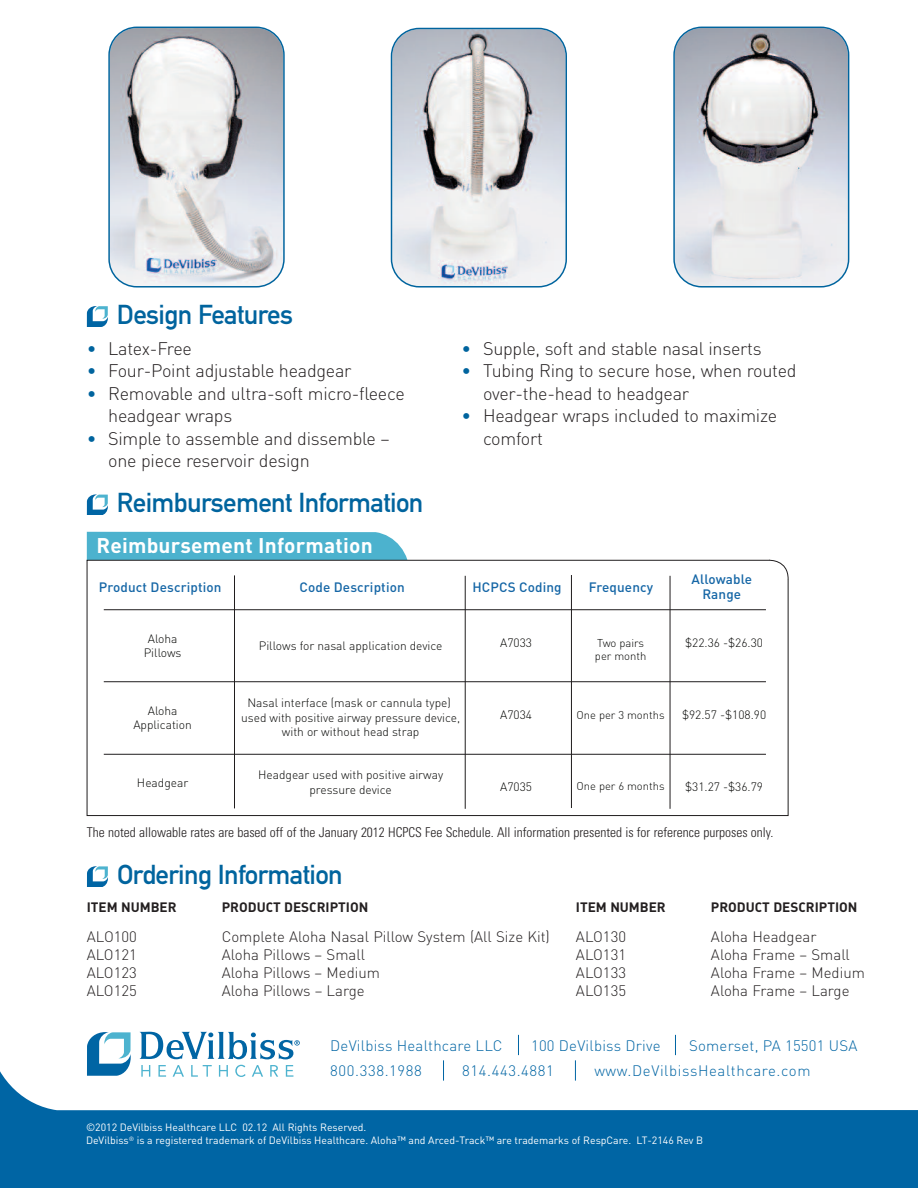
<style>
.page{position:relative;width:918px;height:1188px;background:#fff}
.page>*{position:absolute;margin:0;border:0;box-sizing:border-box;transform-origin:0 0}
.t1{font:27px "DIN Mittelschrift";letter-spacing:-.025em;color:#00649e}
.t2{font:700 21px "DIN";letter-spacing:.01em;color:#fff}
.t3{font:300 18px/22.5px "DIN";letter-spacing:-.015em;color:#231f20}
.t4{font:300 15px "DIN";color:#231f20}
.t5{font:300 15px "DIN";letter-spacing:.015em;color:#0065a4}
.t6{font:300 15px "DIN";letter-spacing:.04em;color:#0065a4}
.t7{font:300 condensed 13.5px "Univers";color:#231f20}
.t8{font:500 13.5px/15px "DIN";letter-spacing:.01em;color:#1566a6;text-align:center}
.t9{font:700 13.5px "DIN";color:#231f20}
.t10{font:300 12px/14.4px "DIN";color:#040503;text-align:center}
.t11{font:300 11.25px/13.5px "DIN";color:#040503}
.t12{font:10.5px/13.5px "DIN";color:#fff}
.s1{color:#00649e}
</style>
<div class="page">
<svg style="left:0;top:1031px;width:918px;height:157px;fill:#0065a4"></svg>
<svg style="left:518px;top:1035px;width:1px;height:20px"></svg>
<svg style="left:675px;top:1035px;width:1px;height:20px"></svg>
<svg style="left:575px;top:1060px;width:1px;height:21px"></svg>
<svg style="left:443px;top:1060px;width:1px;height:21px"></svg>
<svg style="left:87px;top:1032px;width:44px;height:44px"></svg>
<svg style="left:141px;top:1065px;width:9px;height:12px"></svg>
<svg style="left:158px;top:1065px;width:8px;height:12px"></svg>
<svg style="left:173px;top:1065px;width:11px;height:12px"></svg>
<svg style="left:191px;top:1065px;width:21px;height:12px"></svg>
<svg style="left:219px;top:1065px;width:9px;height:12px"></svg>
<svg style="left:235px;top:1065px;width:11px;height:12px"></svg>
<svg style="left:252px;top:1065px;width:11px;height:12px"></svg>
<svg style="left:270px;top:1065px;width:8px;height:12px"></svg>
<svg style="left:286px;top:1065px;width:7px;height:12px"></svg>
<svg style="left:140px;top:1032px;width:160px;height:27px"></svg>
<svg style="left:87px;top:866px;width:21px;height:21px"></svg>
<svg style="left:87px;top:306px;width:21px;height:20px"></svg>
<svg style="left:87px;top:494px;width:21px;height:21px"></svg>
<svg style="left:87px;top:532px;width:323px;height:28px;background:#52b3ce"></svg>
<div style="left:87px;top:560px;width:701px;height:256px;border:1px solid #201d1e"></div>
<hr style="left:234px;top:575px;width:1px;height:233px;background:#201d1e">
<svg style="left:769px;top:560px;width:20px;height:20px"></svg>
<hr style="left:465px;top:576px;width:1px;height:233px;background:#201d1e">
<hr style="left:571px;top:575px;width:1px;height:233px;background:#201d1e">
<hr style="left:670px;top:576px;width:1px;height:233px;background:#201d1e">
<hr style="left:104px;top:681px;width:662px;height:1px;background:#201d1e">
<hr style="left:104px;top:754px;width:662px;height:1px;background:#201d1e">
<hr style="left:104px;top:609px;width:662px;height:1px;background:#201d1e">
<svg style="left:108px;top:27px;width:177px;height:261px"></svg>
<svg style="left:391px;top:28px;width:176px;height:260px"></svg>
<svg style="left:673px;top:27px;width:176px;height:261px;background:#c6cbd2"></svg>
<h1 class="t1" style="left:117px;top:305px;width:177px">Design Features</h1>
<p class="t3" style="left:87px;top:336px;width:107px"><span class="s1">•</span> Latex-Free</p>
<p class="t3" style="left:87px;top:359px;width:266px"><span class="s1">•</span> Four-Point adjustable headgear</p>
<p class="t3" style="left:108px;top:381px;width:298px;text-indent:-21px"><span class="s1">•</span> Removable and ultra-soft micro-fleece headgear wraps</p>
<p class="t3" style="left:108px;top:426px;width:283px;text-indent:-21px"><span class="s1">•</span> Simple to assemble and dissemble – one piece reservoir design</p>
<p class="t3" style="left:462px;top:336px;width:302px"><span class="s1">•</span> Supple, soft and stable nasal inserts</p>
<p class="t3" style="left:483px;top:359px;width:315px;text-indent:-21px"><span class="s1">•</span> Tubing Ring to secure hose, when routed over-the-head to headgear</p>
<p class="t3" style="left:483px;top:404px;width:296px;text-indent:-21px"><span class="s1">•</span> Headgear wraps included to maximize comfort</p>
<h1 class="t1" style="left:117px;top:493px;width:308px">Reimbursement Information</h1>
<p class="t2" style="left:96px;top:533px;width:278px">Reimbursement Information</p>
<p class="t8" style="left:99px;top:579px;width:124px">Product Description</p>
<p class="t8" style="left:299px;top:579px;width:107px">Code Description</p>
<p class="t8" style="left:472px;top:579px;width:91px">HCPCS Coding</p>
<p class="t8" style="left:589px;top:579px;width:66px">Frequency</p>
<p class="t8" style="left:692px;top:571px;width:62px">Allowable<br>Range</p>
<p class="t10" style="left:144px;top:631px;width:39px">Aloha<br>Pillows</p>
<p class="t10" style="left:685px;top:635px;width:79px">$22.36 -$26.30</p>
<p class="t10" style="left:500px;top:635px;width:33px">A7033</p>
<p class="t11" style="left:595px;top:635px;width:53px">Two pairs per month</p>
<p class="t10" style="left:259px;top:638px;width:185px">Pillows for nasal application device</p>
<p class="t10" style="left:133px;top:703px;width:60px">Aloha<br>Application</p>
<p class="t10" style="left:137px;top:775px;width:53px">Headgear</p>
<p class="t10" style="left:241px;top:695px;width:221px">Nasal interface (mask or cannula type) used with positive airway pressure device, with or without head strap</p>
<p class="t10" style="left:258px;top:767px;width:187px">Headgear used with positive airway pressure device</p>
<p class="t10" style="left:500px;top:707px;width:33px">A7034</p>
<p class="t10" style="left:500px;top:779px;width:33px">A7035</p>
<p class="t11" style="left:577px;top:708px;width:90px">One per 3 months</p>
<p class="t10" style="left:682px;top:707px;width:86px">$92.57 -$108.90</p>
<p class="t11" style="left:577px;top:779px;width:90px">One per 6 months</p>
<p class="t10" style="left:685px;top:779px;width:79px">$31.27 -$36.79</p>
<p class="t7" style="left:87px;top:827px;width:688px">The noted allowable rates are based off of the January 2012 HCPCS Fee Schedule. All information presented is for reference purposes only.</p>
<h1 class="t1" style="left:117px;top:865px;width:227px">Ordering Information</h1>
<p class="t9" style="left:87px;top:899px;width:91px">ITEM NUMBER</p>
<p class="t9" style="left:222px;top:899px;width:148px">PRODUCT DESCRIPTION</p>
<p class="t4" style="left:87px;top:928px;width:52px">ALO100</p>
<p class="t4" style="left:222px;top:928px;width:330px">Complete Aloha Nasal Pillow System (All Size Kit)</p>
<p class="t4" style="left:87px;top:946px;width:52px">ALO121</p>
<p class="t4" style="left:222px;top:946px;width:145px">Aloha Pillows – Small</p>
<p class="t4" style="left:87px;top:964px;width:52px">ALO123</p>
<p class="t4" style="left:222px;top:964px;width:160px">Aloha Pillows – Medium</p>
<p class="t4" style="left:87px;top:982px;width:52px">ALO125</p>
<p class="t4" style="left:222px;top:982px;width:144px">Aloha Pillows – Large</p>
<p class="t9" style="left:576px;top:899px;width:91px">ITEM NUMBER</p>
<p class="t9" style="left:711px;top:899px;width:148px">PRODUCT DESCRIPTION</p>
<p class="t4" style="left:576px;top:928px;width:52px">ALO130</p>
<p class="t4" style="left:711px;top:928px;width:107px">Aloha Headgear</p>
<p class="t4" style="left:576px;top:946px;width:52px">ALO131</p>
<p class="t4" style="left:711px;top:946px;width:140px">Aloha Frame – Small</p>
<p class="t4" style="left:576px;top:964px;width:52px">ALO133</p>
<p class="t4" style="left:711px;top:964px;width:155px">Aloha Frame – Medium</p>
<p class="t4" style="left:576px;top:982px;width:52px">ALO135</p>
<p class="t4" style="left:711px;top:982px;width:140px">Aloha Frame – Large</p>
<p class="t5" style="left:330px;top:1037px;width:174px">DeVilbiss Healthcare LLC</p>
<p class="t5" style="left:531px;top:1037px;width:131px">100 DeVilbiss Drive</p>
<p class="t5" style="left:689px;top:1037px;width:170px">Somerset, PA 15501 USA</p>
<p class="t6" style="left:330px;top:1061px;width:93px">800.338.1988</p>
<p class="t6" style="left:462px;top:1061px;width:93px">814.443.4881</p>
<p class="t6" style="left:594px;top:1061px;width:218px">www.DeVilbissHealthcare.com</p>
<p class="t12" style="left:86px;top:1120px;width:619px">©2012 DeVilbiss Healthcare LLC 02.12 All Rights Reserved.<br>DeVilbiss<sup>®</sup> is a registered trademark of DeVilbiss Healthcare. Aloha™ and Arced-Track™ are trademarks of RespCare. LT-2146 Rev B</p>
</div>
